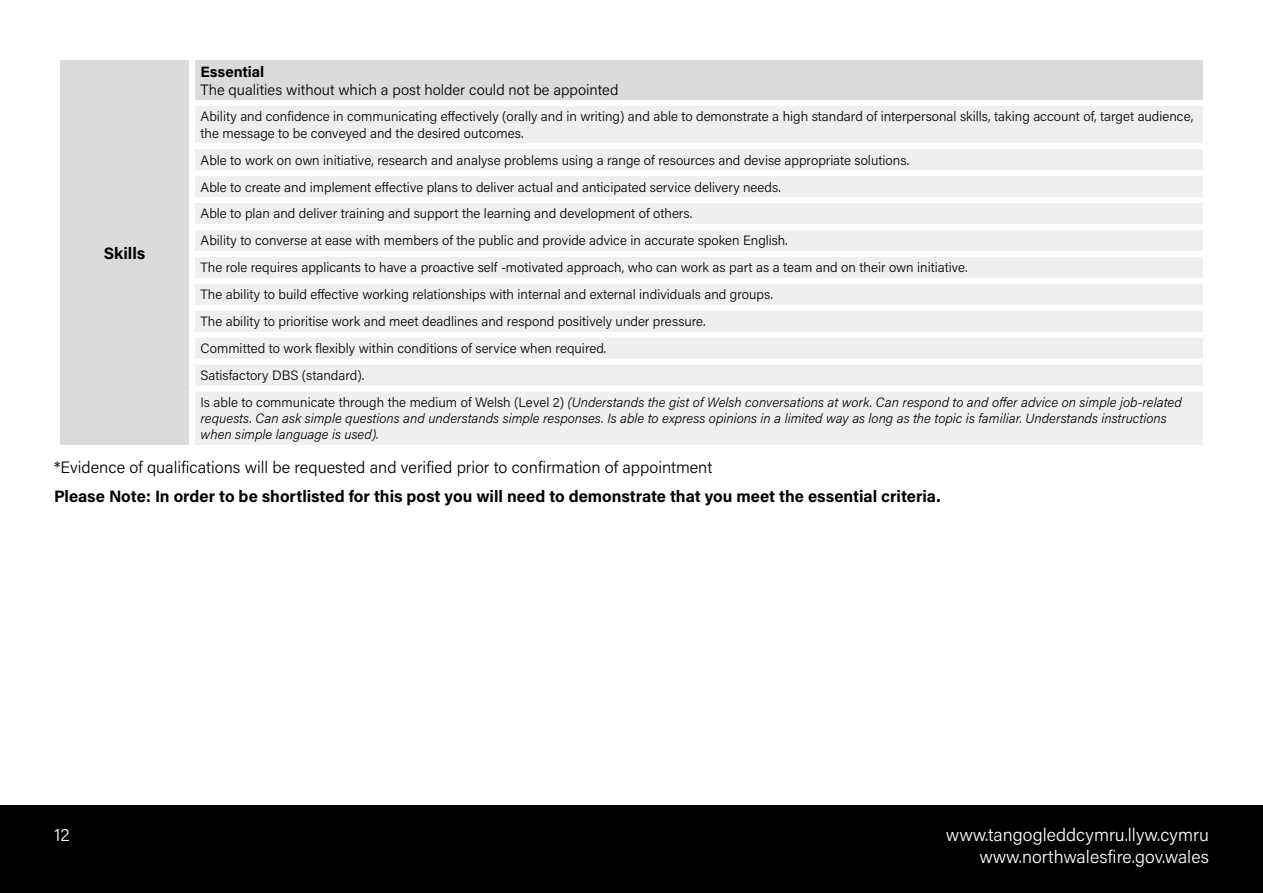
<style>
.page{position:relative;width:1263px;height:893px;background:#fff}
.page>*{position:absolute;margin:0;border:0;box-sizing:border-box;transform-origin:0 0}
.t1{font:300 18px/21.6px "Acumin Pro";color:#fff;text-align:right}
.t2{font:700 16.5px "Acumin Pro";color:#000}
.t3{font:300 16.5px "Acumin Pro";color:#000}
.t4{font:300 15px "Acumin Pro";color:#000}
.t5{font:700 15px "Acumin Pro";color:#000}
.t6{font:300 13.5px/27px "Acumin Pro";color:#000}
.t7{font:italic 300 13.5px/16.2px "Acumin Pro";color:#000}
.s1{font-style:italic}
</style>
<div class="page">
<div style="left:0;top:805px;width:1263px;height:88px;background:#000"></div>
<div style="left:57px;top:57px;width:135px;height:391px;background:#dbdbdb"></div>
<div style="left:192px;top:57px;width:1014px;height:46px;background:#dbdbdb"></div>
<div style="left:192px;top:103px;width:1014px;height:43px;background:#eeefee"></div>
<div style="left:195px;top:149px;width:1008px;height:48px;background:#eeefee"></div>
<div style="left:192px;top:200px;width:1014px;height:27px;background:#eeefee"></div>
<div style="left:192px;top:227px;width:1014px;height:27px;background:#eeefee"></div>
<div style="left:192px;top:254px;width:1014px;height:27px;background:#eeefee"></div>
<div style="left:195px;top:284px;width:1008px;height:48px;background:#eeefee"></div>
<div style="left:192px;top:335px;width:1014px;height:27px;background:#eeefee"></div>
<div style="left:192px;top:362px;width:1014px;height:27px;background:#eeefee"></div>
<div style="left:192px;top:389px;width:1014px;height:59px;background:#eeefee"></div>
<div style="left:54px;top:54px;width:138px;height:6px;background:#fff"></div>
<div style="left:54px;top:60px;width:6px;height:43px;background:#fff"></div>
<div style="left:192px;top:54px;width:1017px;height:6px;background:#fff"></div>
<div style="left:189px;top:60px;width:6px;height:40px;background:#fff"></div>
<div style="left:1203px;top:60px;width:6px;height:40px;background:#fff"></div>
<div style="left:54px;top:103px;width:6px;height:43px;background:#fff"></div>
<div style="left:189px;top:100px;width:1020px;height:6px;background:#fff"></div>
<div style="left:189px;top:106px;width:6px;height:37px;background:#fff"></div>
<div style="left:1203px;top:106px;width:6px;height:37px;background:#fff"></div>
<div style="left:54px;top:146px;width:6px;height:27px;background:#fff"></div>
<div style="left:189px;top:143px;width:1020px;height:6px;background:#fff"></div>
<div style="left:189px;top:149px;width:6px;height:21px;background:#fff"></div>
<div style="left:54px;top:173px;width:6px;height:27px;background:#fff"></div>
<div style="left:189px;top:170px;width:1020px;height:6px;background:#fff"></div>
<div style="left:189px;top:176px;width:6px;height:21px;background:#fff"></div>
<div style="left:54px;top:200px;width:6px;height:27px;background:#fff"></div>
<div style="left:189px;top:197px;width:1020px;height:6px;background:#fff"></div>
<div style="left:189px;top:203px;width:6px;height:21px;background:#fff"></div>
<div style="left:1203px;top:203px;width:6px;height:21px;background:#fff"></div>
<div style="left:54px;top:227px;width:6px;height:27px;background:#fff"></div>
<div style="left:189px;top:224px;width:1020px;height:6px;background:#fff"></div>
<div style="left:189px;top:230px;width:6px;height:21px;background:#fff"></div>
<div style="left:1203px;top:230px;width:6px;height:21px;background:#fff"></div>
<div style="left:54px;top:254px;width:6px;height:27px;background:#fff"></div>
<div style="left:189px;top:251px;width:1020px;height:6px;background:#fff"></div>
<div style="left:189px;top:257px;width:6px;height:21px;background:#fff"></div>
<div style="left:1203px;top:257px;width:6px;height:21px;background:#fff"></div>
<div style="left:54px;top:281px;width:6px;height:27px;background:#fff"></div>
<div style="left:189px;top:278px;width:1020px;height:6px;background:#fff"></div>
<div style="left:189px;top:284px;width:6px;height:21px;background:#fff"></div>
<div style="left:54px;top:308px;width:6px;height:27px;background:#fff"></div>
<div style="left:189px;top:305px;width:1020px;height:6px;background:#fff"></div>
<div style="left:189px;top:311px;width:6px;height:21px;background:#fff"></div>
<div style="left:54px;top:335px;width:6px;height:27px;background:#fff"></div>
<div style="left:189px;top:332px;width:1020px;height:6px;background:#fff"></div>
<div style="left:189px;top:338px;width:6px;height:21px;background:#fff"></div>
<div style="left:1203px;top:338px;width:6px;height:21px;background:#fff"></div>
<div style="left:54px;top:362px;width:6px;height:27px;background:#fff"></div>
<div style="left:189px;top:359px;width:1020px;height:6px;background:#fff"></div>
<div style="left:189px;top:365px;width:6px;height:21px;background:#fff"></div>
<div style="left:1203px;top:365px;width:6px;height:21px;background:#fff"></div>
<div style="left:54px;top:389px;width:6px;height:56px;background:#fff"></div>
<div style="left:189px;top:386px;width:1020px;height:6px;background:#fff"></div>
<div style="left:189px;top:392px;width:6px;height:53px;background:#fff"></div>
<div style="left:1203px;top:392px;width:6px;height:53px;background:#fff"></div>
<div style="left:54px;top:445px;width:138px;height:6px;background:#fff"></div>
<div style="left:192px;top:445px;width:1017px;height:6px;background:#fff"></div>
<p class="t5" style="left:201px;top:61px;width:65px">Essential</p>
<p class="t4" style="left:201px;top:79px;width:419px">The qualities without which a post holder could not be appointed</p>
<p class="t6" style="left:201px;top:108px;width:994px;line-height:16.2px">Ability and confidence in communicating effectively (orally and in writing) and able to demonstrate a high standard of interpersonal skills, taking account of, target audience, the message to be conveyed and the desired outcomes.</p>
<p class="t6" style="left:201px;top:146px;width:983px">Able to work on own initiative, research and analyse problems using a range of resources and devise appropriate solutions.<br>Able to create and implement effective plans to deliver actual and anticipated service delivery needs.<br>Able to plan and deliver training and support the learning and development of others.<br>Ability to converse at ease with members of the public and provide advice in accurate spoken English.<br>The role requires applicants to have a proactive self -motivated approach, who can work as part as a team and on their own initiative.<br>The ability to build effective working relationships with internal and external individuals and groups.<br>The ability to prioritise work and meet deadlines and respond positively under pressure.<br>Committed to work flexibly within conditions of service when required.<br>Satisfactory DBS (standard).<br>Is able to communicate through the medium of Welsh (Level 2) <span class="s1">(Understands the gist of Welsh conversations at work. Can respond to and offer advice on simple job-related</span></p>
<p class="t7" style="left:201px;top:410px;width:968px">requests. Can ask simple questions and understands simple responses. Is able to express opinions in a limited way as long as the topic is familiar. Understands instructions when simple language is used).</p>
<p class="t3" style="left:54px;top:456px;width:660px">*Evidence of qualifications will be requested and verified prior to confirmation of appointment</p>
<p class="t2" style="left:54px;top:484px;width:888px">Please Note: In order to be shortlisted for this post you will need to demonstrate that you meet the essential criteria.</p>
<p class="t2" style="left:104px;top:241px;width:43px">Skills</p>
<h1 class="t1" style="left:54px;top:823px;width:17px">12</h1>
<h1 class="t1" style="left:946px;top:823px;width:265px">www.tangogleddcymru.llyw.cymru www.northwalesfire.gov.wales</h1>
</div>
